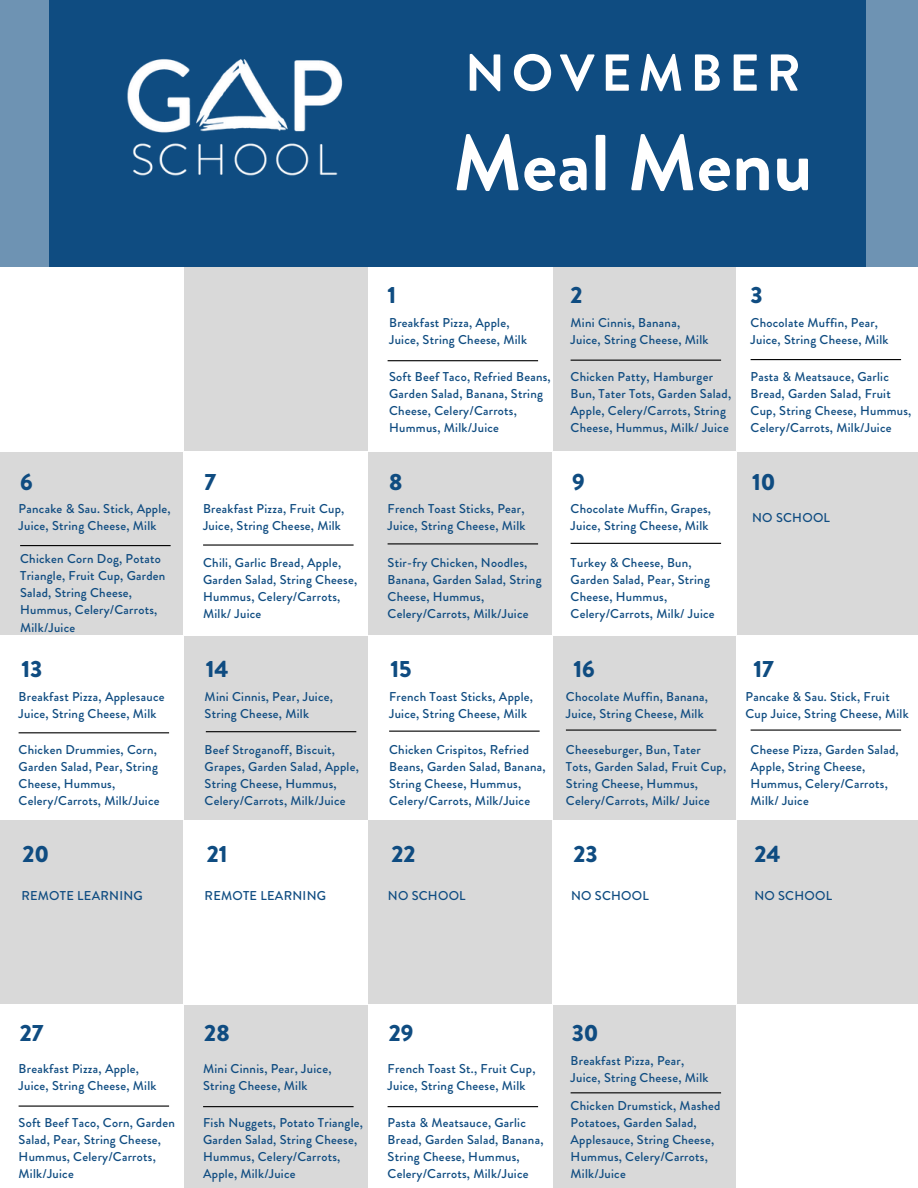
<style>
.page{position:relative;width:918px;height:1188px;background:#6e93b3}
.page>*{position:absolute;margin:0;border:0;box-sizing:border-box;transform-origin:0 0}
.t1{font:700 79.2px "Brandon Grotesque";color:#fff}
.t2{font:700 51.9px "Brandon Grotesque";letter-spacing:.13em;color:#fff}
.t3{font:900 23.55px "Brandon Grotesque";color:#0f4c81}
.t4{font:500 12.75px/17.1px "Brandon Grotesque";letter-spacing:.02em;color:#0f4c81}
</style>
<div class="page">
<div style="left:49px;top:0;width:817px;height:282px;background:#0f4c81"></div>
<img style="left:127px;top:59px;width:216px;height:117px">
<div style="left:0;top:267px;width:918px;height:921px;background:#d9d9d9"></div>
<div style="left:0;top:267px;width:184px;height:184px;background:#fff"></div>
<div style="left:368px;top:267px;width:184px;height:184px;background:#fff"></div>
<div style="left:737px;top:267px;width:181px;height:184px;background:#fff"></div>
<div style="left:0;top:636px;width:184px;height:184px;background:#fff"></div>
<div style="left:368px;top:636px;width:184px;height:184px;background:#fff"></div>
<div style="left:737px;top:636px;width:181px;height:184px;background:#fff"></div>
<div style="left:0;top:1004px;width:184px;height:184px;background:#fff"></div>
<div style="left:368px;top:1004px;width:184px;height:184px;background:#fff"></div>
<div style="left:737px;top:1004px;width:181px;height:184px;background:#fff"></div>
<div style="left:184px;top:451px;width:184px;height:185px;background:#fff"></div>
<div style="left:552px;top:451px;width:185px;height:185px;background:#fff"></div>
<div style="left:184px;top:820px;width:184px;height:184px;background:#fff"></div>
<div style="left:552px;top:820px;width:185px;height:184px;background:#fff"></div>
<hr style="left:388px;top:360px;width:150px;height:1px;background:#000">
<hr style="left:571px;top:360px;width:150px;height:1px;background:#000">
<hr style="left:751px;top:359px;width:150px;height:1px;background:#000">
<hr style="left:20px;top:545px;width:151px;height:1px;background:#000">
<hr style="left:203px;top:544px;width:151px;height:2px;background:#000">
<hr style="left:388px;top:543px;width:150px;height:1px;background:#000">
<hr style="left:571px;top:543px;width:150px;height:1px;background:#000">
<hr style="left:751px;top:730px;width:150px;height:1px;background:#000">
<hr style="left:19px;top:732px;width:150px;height:1px;background:#000">
<hr style="left:206px;top:731px;width:150px;height:1px;background:#000">
<hr style="left:389px;top:731px;width:151px;height:1px;background:#000">
<hr style="left:19px;top:1106px;width:150px;height:1px;background:#000">
<hr style="left:203px;top:1106px;width:151px;height:1px;background:#000">
<hr style="left:388px;top:1106px;width:150px;height:1px;background:#000">
<hr style="left:571px;top:1092px;width:150px;height:1px;background:#000">
<hr style="left:566px;top:730px;width:150px;height:1px;background:#000">
<p class="t2" style="left:465px;top:36px;width:337px">NOVEMBER</p>
<p class="t1" style="left:453px;top:107px;width:361px">Meal Menu</p>
<p class="t3" style="left:388px;top:279px;width:10px">1</p>
<p class="t3" style="left:571px;top:279px;width:14px">2</p>
<p class="t3" style="left:751px;top:279px;width:14px">3</p>
<p class="t4" style="left:389px;top:314px;width:139px">Breakfast Pizza, Apple,<br>Juice, String Cheese, Milk</p>
<p class="t4" style="left:389px;top:368px;width:163px">Soft Beef Taco, Refried Beans,<br>Garden Salad, Banana, String<br>Cheese, Celery/Carrots,<br>Hummus, Milk/Juice</p>
<p class="t4" style="left:571px;top:314px;width:139px">Mini Cinnis, Banana,<br>Juice, String Cheese, Milk</p>
<p class="t4" style="left:571px;top:368px;width:162px">Chicken Patty, Hamburger<br>Bun, Tater Tots, Garden Salad,<br>Apple, Celery/Carrots, String<br>Cheese, Hummus, Milk/ Juice</p>
<p class="t4" style="left:751px;top:314px;width:139px">Chocolate Muffin, Pear,<br>Juice, String Cheese, Milk</p>
<p class="t4" style="left:751px;top:368px;width:162px">Pasta &amp; Meatsauce, Garlic<br>Bread, Garden Salad, Fruit<br>Cup, String Cheese, Hummus,<br>Celery/Carrots, Milk/Juice</p>
<p class="t3" style="left:20px;top:465px;width:14px">6</p>
<p class="t3" style="left:205px;top:465px;width:13px">7</p>
<p class="t3" style="left:389px;top:465px;width:15px">8</p>
<p class="t3" style="left:572px;top:465px;width:14px">9</p>
<p class="t3" style="left:752px;top:465px;width:25px">10</p>
<p class="t4" style="left:19px;top:500px;width:154px">Pancake &amp; Sau. Stick, Apple,<br>Juice, String Cheese, Milk</p>
<p class="t4" style="left:20px;top:550px;width:147px">Chicken Corn Dog, Potato<br>Triangle, Fruit Cup, Garden<br>Salad, String Cheese,</p>
<p class="t4" style="left:20px;top:602px;width:139px">Hummus, Celery/Carrots,<br>Milk/Juice</p>
<p class="t4" style="left:203px;top:500px;width:143px">Breakfast Pizza, Fruit Cup,<br>Juice, String Cheese, Milk</p>
<p class="t4" style="left:203px;top:554px;width:156px">Chili, Garlic Bread, Apple,<br>Garden Salad, String Cheese,<br>Hummus, Celery/Carrots,<br>Milk/ Juice</p>
<p class="t4" style="left:388px;top:500px;width:139px">French Toast Sticks, Pear,<br>Juice, String Cheese, Milk</p>
<p class="t4" style="left:388px;top:554px;width:155px">Stir-fry Chicken, Noodles,<br>Banana, Garden Salad, String<br>Cheese, Hummus,<br>Celery/Carrots, Milk/Juice</p>
<p class="t4" style="left:571px;top:500px;width:142px">Chocolate Muffin, Grapes,<br>Juice, String Cheese, Milk</p>
<p class="t4" style="left:571px;top:554px;width:146px">Turkey &amp; Cheese, Bun,<br>Garden Salad, Pear, String<br>Cheese, Hummus,<br>Celery/Carrots, Milk/ Juice</p>
<p class="t4" style="left:752px;top:509px;width:79px">NO SCHOOL</p>
<p class="t3" style="left:21px;top:652px;width:22px">13</p>
<p class="t3" style="left:206px;top:652px;width:24px">14</p>
<p class="t3" style="left:390px;top:652px;width:23px">15</p>
<p class="t3" style="left:573px;top:652px;width:23px">16</p>
<p class="t3" style="left:753px;top:652px;width:22px">17</p>
<p class="t4" style="left:19px;top:688px;width:147px">Breakfast Pizza, Applesauce<br>Juice, String Cheese, Milk</p>
<p class="t4" style="left:19px;top:741px;width:143px">Chicken Drummies, Corn,<br>Garden Salad, Pear, String<br>Cheese, Hummus,<br>Celery/Carrots, Milk/Juice</p>
<p class="t4" style="left:205px;top:688px;width:130px">Mini Cinnis, Pear, Juice,<br>String Cheese, Milk</p>
<p class="t4" style="left:205px;top:741px;width:156px">Beef Stroganoff, Biscuit,<br>Grapes, Garden Salad, Apple,<br>String Cheese, Hummus,<br>Celery/Carrots, Milk/Juice</p>
<p class="t4" style="left:389px;top:688px;width:145px">French Toast Sticks, Apple,<br>Juice, String Cheese, Milk</p>
<p class="t4" style="left:389px;top:741px;width:158px">Chicken Crispitos, Refried<br>Beans, Garden Salad, Banana,<br>String Cheese, Hummus,<br>Celery/Carrots, Milk/Juice</p>
<p class="t4" style="left:566px;top:688px;width:144px">Chocolate Muffin, Banana,</p>
<p class="t4" style="left:566px;top:705px;width:139px">Juice, String Cheese, Milk</p>
<p class="t4" style="left:566px;top:741px;width:162px">Cheeseburger, Bun, Tater<br>Tots, Garden Salad, Fruit Cup,<br>String Cheese, Hummus,<br>Celery/Carrots, Milk/ Juice</p>
<p class="t4" style="left:745px;top:688px;width:165px">Pancake &amp; Sau. Stick, Fruit<br>Cup Juice, String Cheese, Milk</p>
<p class="t4" style="left:751px;top:741px;width:150px">Cheese Pizza, Garden Salad,<br>Apple, String Cheese,<br>Hummus, Celery/Carrots,<br>Milk/ Juice</p>
<p class="t3" style="left:22px;top:837px;width:28px">20</p>
<p class="t3" style="left:207px;top:837px;width:22px">21</p>
<p class="t3" style="left:391px;top:837px;width:26px">22</p>
<p class="t3" style="left:573px;top:837px;width:26px">23</p>
<p class="t3" style="left:754px;top:837px;width:28px">24</p>
<p class="t4" style="left:21px;top:887px;width:123px">REMOTE LEARNING</p>
<p class="t4" style="left:205px;top:887px;width:123px">REMOTE LEARNING</p>
<p class="t4" style="left:388px;top:887px;width:79px">NO SCHOOL</p>
<p class="t4" style="left:571px;top:887px;width:79px">NO SCHOOL</p>
<p class="t4" style="left:754px;top:887px;width:79px">NO SCHOOL</p>
<p class="t3" style="left:20px;top:1016px;width:25px">27</p>
<p class="t3" style="left:204px;top:1016px;width:27px">28</p>
<p class="t4" style="left:19px;top:1061px;width:139px">Breakfast Pizza, Apple,<br>Juice, String Cheese, Milk</p>
<p class="t4" style="left:19px;top:1114px;width:158px">Soft Beef Taco, Corn, Garden<br>Salad, Pear, String Cheese,<br>Hummus, Celery/Carrots,<br>Milk/Juice</p>
<p class="t4" style="left:203px;top:1061px;width:130px">Mini Cinnis, Pear, Juice,<br>String Cheese, Milk</p>
<p class="t4" style="left:203px;top:1114px;width:161px">Fish Nuggets, Potato Triangle,<br>Garden Salad, String Cheese,<br>Hummus, Celery/Carrots,<br>Apple, Milk/Juice</p>
<p class="t3" style="left:389px;top:1016px;width:26px">29</p>
<p class="t4" style="left:388px;top:1061px;width:149px">French Toast St., Fruit Cup,<br>Juice, String Cheese, Milk</p>
<p class="t4" style="left:388px;top:1114px;width:157px">Pasta &amp; Meatsauce, Garlic<br>Bread, Garden Salad, Banana,<br>String Cheese, Hummus,<br>Celery/Carrots, Milk/Juice</p>
<p class="t3" style="left:572px;top:1016px;width:28px">30</p>
<p class="t4" style="left:571px;top:1052px;width:139px">Breakfast Pizza, Pear,<br>Juice, String Cheese, Milk</p>
<p class="t4" style="left:571px;top:1097px;width:151px">Chicken Drumstick, Mashed<br>Potatoes, Garden Salad,</p>
<p class="t4" style="left:571px;top:1131px;width:145px">Applesauce, String Cheese,<br>Hummus, Celery/Carrots,<br>Milk/Juice</p>
</div>
